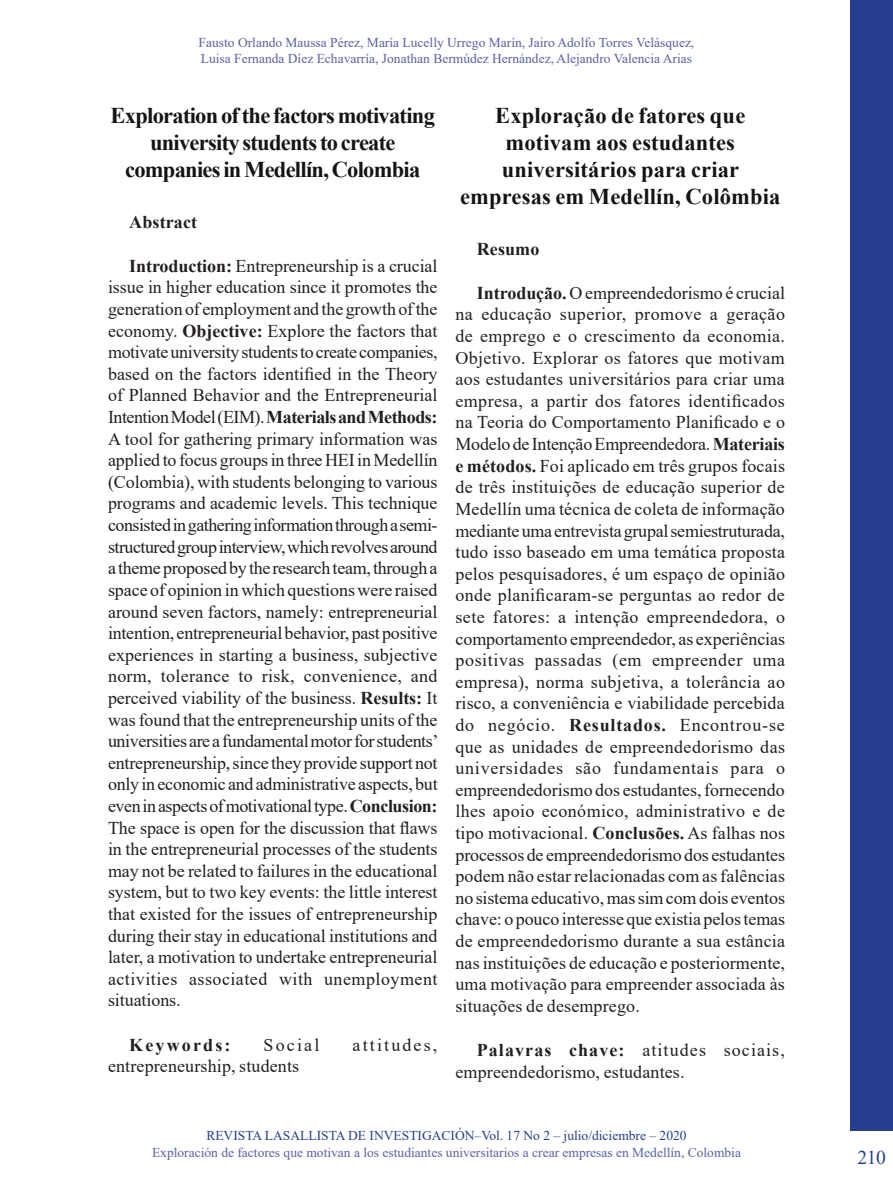
<style>
.page{position:relative;width:893px;height:1191px;background:#fff}
.page>*{position:absolute;margin:0;border:0;box-sizing:border-box;transform-origin:0 0}
.PRIMER_ORDEN{font:700 22.5px/27px "Times New Roman";color:#141414;text-align:center}
.PRIMER_ORDEN-2{font:700 22.5px/27px "Times New Roman";letter-spacing:-.035em;color:#141414;text-align:center}
.t1{font:19.5px "Times New Roman";color:#253f8e}
.CORRIDO{font:18px/21.6px "Times New Roman";letter-spacing:.01em;color:#231f20;text-align:justify}
.CORRIDO-2{font:700 18px "Times New Roman";letter-spacing:.01em;color:#231f20}
.CORRIDO-3{font:18px "Times New Roman";letter-spacing:.12em;color:#231f20}
.CORRIDO-4{font:700 18px "Times New Roman";letter-spacing:.12em;color:#231f20}
.t2{font:13.5px/16.2px "Times New Roman";color:#5861a3}
.t3{font:13.5px "Times New Roman";color:#253f8e}
.s1{font-weight:700}
</style>
<div class="page">
<div style="left:850px;top:0;width:43px;height:1131px;background:#253f8e"></div>
<p class="t2" style="left:199px;top:34px;width:497px">Fausto Orlando Maussa Pérez, María Lucelly Urrego Marín, Jairo Adolfo Torres Velásquez,<br>Luisa Fernanda Díez Echavarría, Jonathan Bermúdez Hernández, Alejandro Valencia Arias</p>
<p class="PRIMER_ORDEN-2" style="left:111px;top:102px;width:326px">Exploration of the factors motivating university students to create companies in Medellín, Colombia</p>
<p class="CORRIDO-2" style="left:129px;top:209px;width:69px">Abstract</p>
<p class="CORRIDO" style="left:108px;top:254px;width:332px;text-indent:21px"><span class="s1">Introduction:</span> Entrepreneurship is a crucial issue in higher education since it promotes the generation of employment and the growth of the economy. <span class="s1">Objective:</span> Explore the factors that motivate university students to create companies, based on the factors identified in the Theory of Planned Behavior and the Entrepreneurial Intention Model (EIM). <span class="s1">Materials and Methods:<br></span>A tool for gathering primary information was applied to focus groups in three HEI in Medellín (Colombia), with students belonging to various programs and academic levels. This technique consisted in gathering information through a semi&shy;structured group interview, which revolves around a theme proposed by the research team, through a space of opinion in which questions were raised around seven factors, namely: entrepreneurial intention, entrepreneurial behavior, past positive experiences in starting a business, subjective norm, tolerance to risk, convenience, and perceived viability of the business. <span class="s1">Results:</span> It was found that the entrepreneurship units of the universities are a fundamental motor for students’ entrepreneurship, since they provide support not only in economic and administrative aspects, but even in aspects of motivational type. <span class="s1">Conclusion:<br></span>The space is open for the discussion that flaws in the entrepreneurial processes of the students may not be related to failures in the educational system, but to two key events: the little interest that existed for the issues of entrepreneurship during their stay in educational institutions and later, a motivation to undertake entrepreneurial activities associated with unemployment situations.</p>
<p class="CORRIDO-4" style="left:129px;top:1031px;width:103px">Keywords:</p>
<p class="CORRIDO" style="left:264px;top:1033px;width:57px">Social</p>
<p class="CORRIDO-3" style="left:352px;top:1031px;width:86px">attitudes,</p>
<p class="CORRIDO" style="left:108px;top:1054px;width:193px">entrepreneurship, students</p>
<p class="PRIMER_ORDEN" style="left:460px;top:102px;width:322px">Exploração de fatores que motivam aos estudantes universitários para criar empresas em Medellín, Colômbia</p>
<p class="CORRIDO-2" style="left:477px;top:236px;width:64px">Resumo</p>
<p class="CORRIDO" style="left:455px;top:281px;width:331px;text-indent:21px"><span class="s1">Introdução.</span> O empreendedorismo é crucial na educação superior, promove a geração de emprego e o crescimento da economia.<br>Objetivo. Explorar os fatores que motivam aos estudantes universitários para criar uma empresa, a partir dos fatores identificados na Teoria do Comportamento Planificado e o Modelo de Intenção Empreendedora. <span class="s1">Materiais e métodos.</span> Foi aplicado em três grupos focais de três instituições de educação superior de Medellín uma técnica de coleta de informação mediante uma entrevista grupal semiestruturada, tudo isso baseado em uma temática proposta pelos pesquisadores, é um espaço de opinião onde planificaram-se perguntas ao redor de sete fatores: a intenção empreendedora, o comportamento empreendedor, as experiências positivas passadas (em empreender uma empresa), norma subjetiva, a tolerância ao risco, a conveniência e viabilidade percebida do negócio. <span class="s1">Resultados.</span> Encontrou-se que as unidades de empreendedorismo das universidades são fundamentais para o empreendedorismo dos estudantes, fornecendo lhes apoio económico, administrativo e de tipo motivacional. <span class="s1">Conclusões.</span> As falhas nos processos de empreendedorismo dos estudantes podem não estar relacionadas com as falências no sistema educativo, mas sim com dois eventos chave: o pouco interesse que existia pelos temas de empreendedorismo durante a sua estância nas instituições de educação e posteriormente, uma motivação para empreender associada às situações de desemprego.</p>
<p class="CORRIDO" style="left:455px;top:1038px;width:331px;text-indent:21px"><span class="s1">Palavras chave:</span> atitudes sociais, empreendedorismo, estudantes.</p>
<p class="t3" style="left:206px;top:1126px;width:482px">REVISTA LASALLISTA DE INVESTIGACIÓN–Vol. 17 No 2 – julio/diciembre – 2020</p>
<p class="t2" style="left:152px;top:1143px;width:591px">Exploración de factores que motivan a los estudiantes universitarios a crear empresas en Medellín, Colombia</p>
<p class="t1" style="left:857px;top:1143px;width:30px">210</p>
</div>
